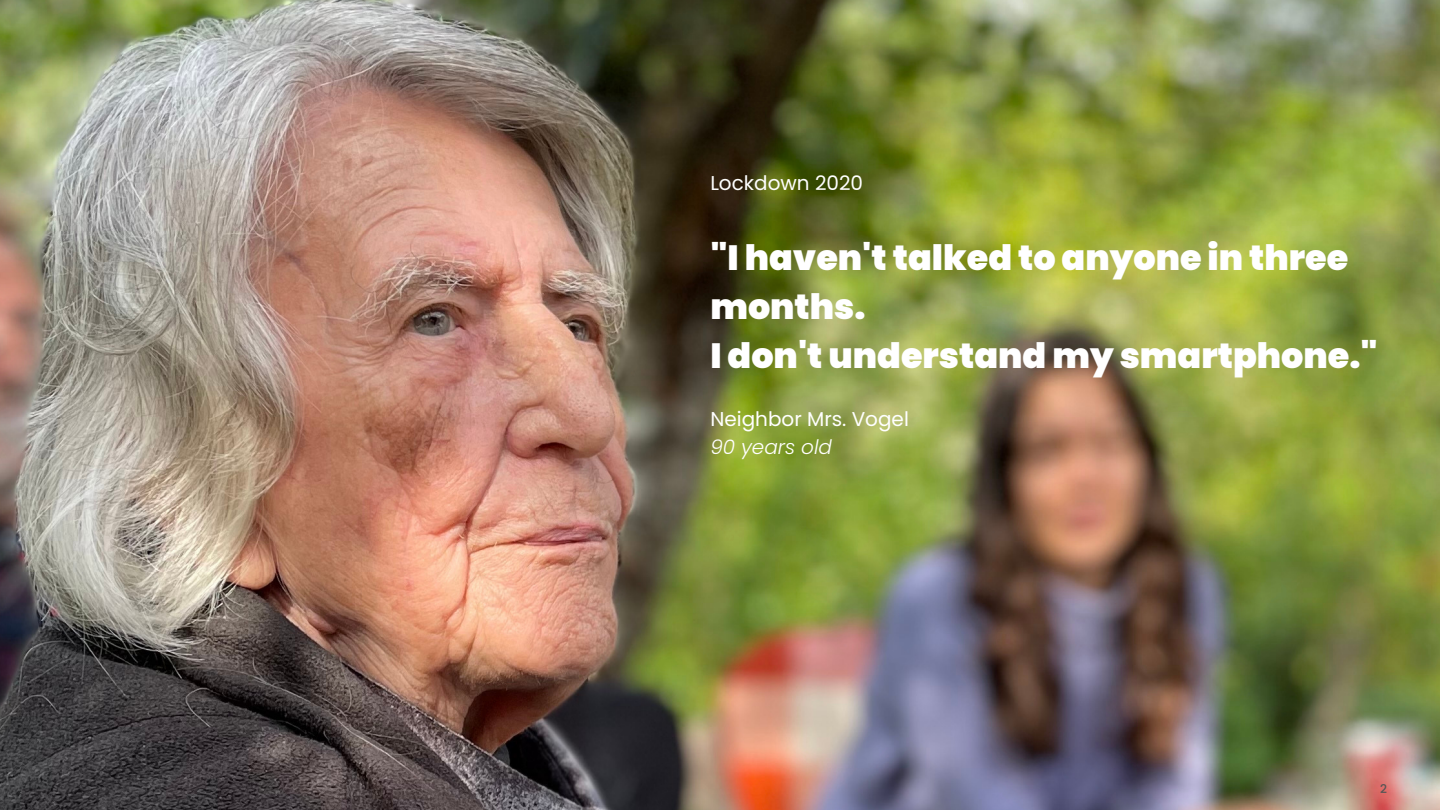
<style>
.page{position:relative;width:1440px;height:810px;background:#fff}
.page>*{position:absolute;margin:0;border:0;box-sizing:border-box;transform-origin:0 0}
.t1{font:900 35px/48.8px "Poppins";color:#fff}
.t2{font:20px "Poppins";color:#fff}
.t3{font:italic 300 20px "Poppins";color:#fff}
.t4{font:500 12px "Poppins";color:#545454}
</style>
<div class="page">
<img style="left:0;top:0;width:1440px;height:810px">
<p class="t2" style="left:710px;top:169px;width:154px">Lockdown 2020</p>
<p class="t1" style="left:710px;top:234px;width:669px">"I haven't talked to anyone in three months.<br>I don't understand my smartphone."</p>
<p class="t2" style="left:710px;top:405px;width:200px">Neighbor Mrs. Vogel</p>
<p class="t3" style="left:710px;top:433px;width:123px">90 years old</p>
<p class="t4" style="left:1380px;top:780px;width:8px">2</p>
</div>
